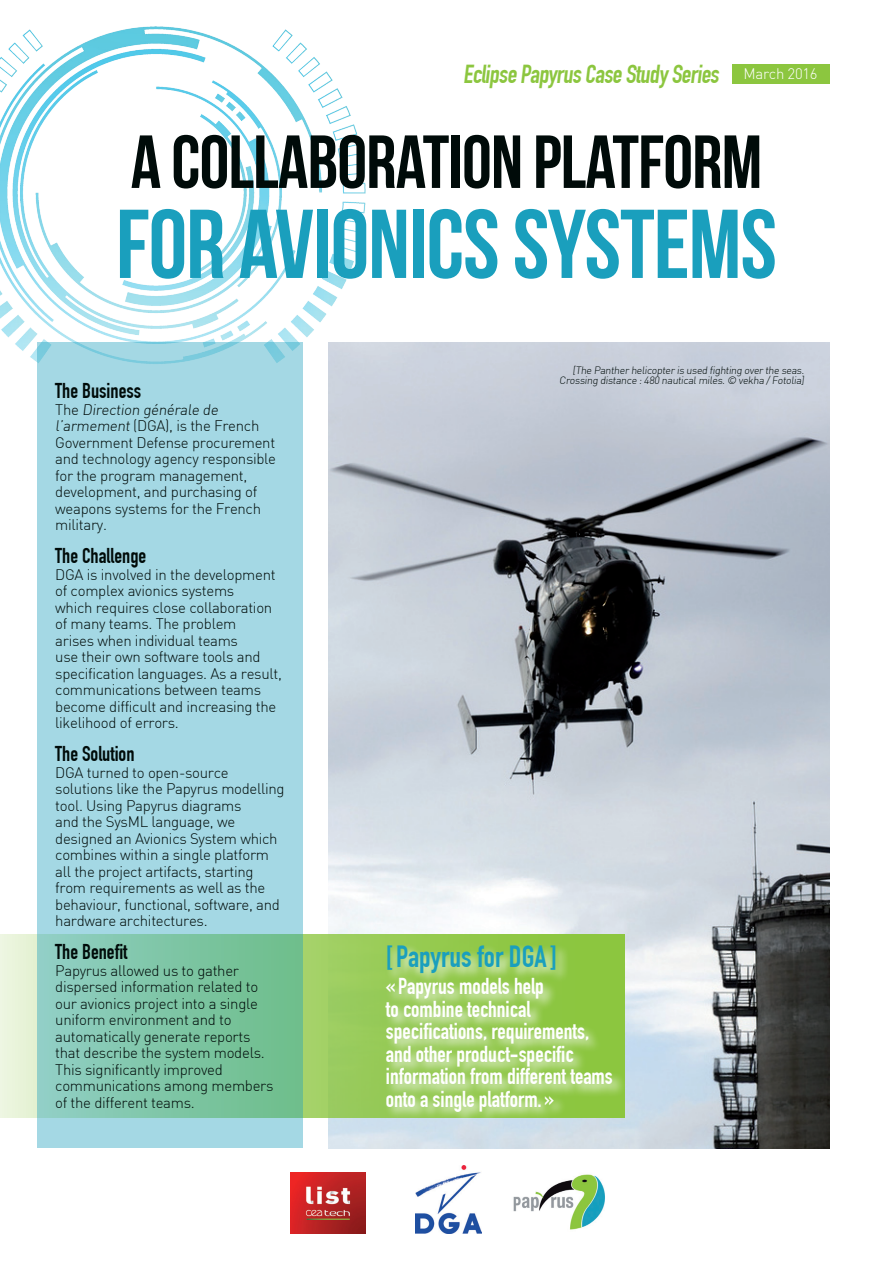
<style>
.page{position:relative;width:893px;height:1263px;background:#fff}
.page>*{position:absolute;margin:0;border:0;box-sizing:border-box;transform-origin:0 0}
.t1{font:97.5px "Bebas Neue";letter-spacing:-.01em;color:#1a9fbd}
.t2{font:75px "Bebas Neue";letter-spacing:-.01em;color:#000b09}
.t3{font:700 30px "DIN Condensed";color:#1a9fbd}
.t4{font:700 25.5px "DIN Condensed";color:#8cc63f}
.t5{font:700 22.5px/22.5px "DIN Condensed";color:#fff}
.t6{font:700 21px "DIN Condensed";color:#000b09}
.t7{font:300 15px/16.5px "DIN";letter-spacing:-.02em;color:#000b09}
.t8{font:300 15px "DIN";letter-spacing:-.02em;color:#fff}
.t9{font:300 10.5px/10.5px "DIN";color:#000b09;text-align:right}
</style>
<div class="page">
<img style="left:329px;top:342px;width:500px;height:806px">
<img style="left:0;top:26px;width:446px;height:461px">
<div style="left:732px;top:64px;width:97px;height:19px;background:#8cc63f"></div>
<svg style="left:0;top:934px;width:624px;height:184px;background:#b1d780"></svg>
<div style="left:383px;top:943px;width:242px;height:182px;background:#fff;opacity:.75"></div>
<svg style="left:37px;top:342px;width:266px;height:806px;background:#9bd3d6"></svg>
<img style="left:513px;top:1174px;width:92px;height:56px">
<div style="left:504px;top:1217px;width:63px;height:8px;background:#fff"></div>
<img style="left:415px;top:1165px;width:66px;height:68px">
<img style="left:290px;top:1172px;width:75px;height:61px">
<h3 class="t4" style="left:463px;top:59px;width:261px">Eclipse Papyrus Case Study Series</h3>
<p class="t8" style="left:743px;top:64px;width:76px">March 2016</p>
<h2 class="t2" style="left:131px;top:121px;width:633px">A COLLABORATION PLATFORM</h2>
<h1 class="t1" style="left:116px;top:191px;width:662px">FOR AVIONICS SYSTEMS</h1>
<h3 class="t6" style="left:55px;top:378px;width:87px">The Business</h3>
<p class="t7" style="left:55px;top:401px;width:222px">The Direction générale de l’armement (DGA), is the French<br>Government Defense procurement and technology agency responsible for the program management, development, and purchasing of weapons systems for the French military.</p>
<h3 class="t6" style="left:55px;top:543px;width:92px">The Challenge</h3>
<p class="t7" style="left:55px;top:566px;width:228px">DGA is involved in the development of complex avionics systems<br>which requires close collaboration of many teams. The problem<br>arises when individual teams<br>use their own software tools and specification languages. As a result, communications between teams become difficult and increasing the likelihood of errors.</p>
<h3 class="t6" style="left:55px;top:741px;width:81px">The Solution</h3>
<p class="t7" style="left:55px;top:764px;width:231px">DGA turned to open-source solutions like the Papyrus modelling tool. Using Papyrus diagrams<br>and the SysML language, we designed an Avionics System which combines within a single platform all the project artifacts, starting from requirements as well as the behaviour, functional, software, and hardware architectures.</p>
<h3 class="t6" style="left:55px;top:939px;width:74px">The Benefit</h3>
<p class="t7" style="left:55px;top:962px;width:220px">Papyrus allowed us to gather dispersed information related to our avionics project into a single uniform environment and to automatically generate reports that describe the system models.<br>This significantly improved communications among members of the different teams.</p>
<p class="t9" style="left:559px;top:365px;width:248px">[The Panther helicopter is used fighting over the seas.<br>Crossing distance :480 nauticalmiles.© vekha /Fotolia]</p>
<h3 class="t3" style="left:386px;top:939px;width:173px">[ Papyrus for DGA ]</h3>
<h3 class="t5" style="left:386px;top:975px;width:228px">« Papyrus models help<br>to combine technical specifications, requirements, and other product-specific information from different teams onto a single platform. »</h3>
</div>
